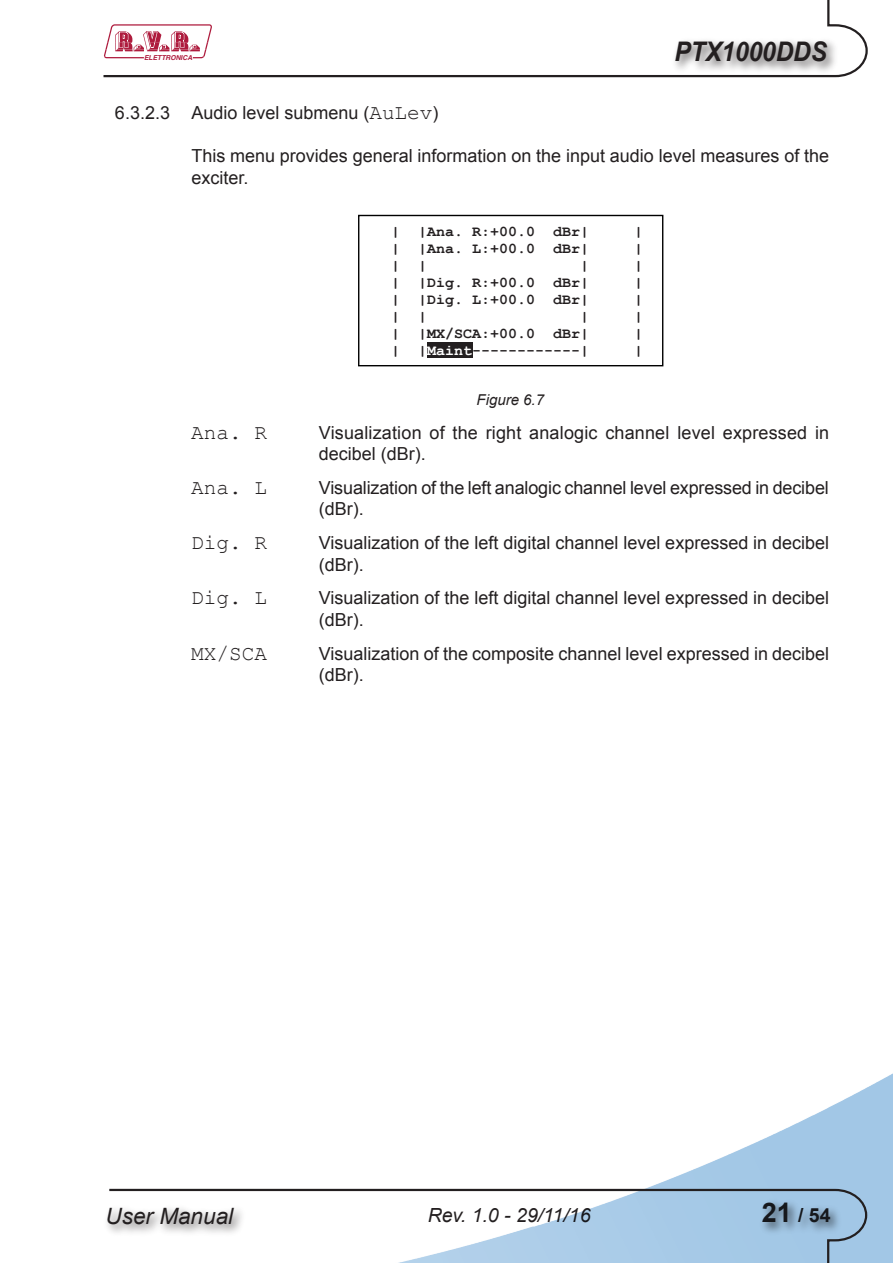
<style>
.page{position:relative;width:893px;height:1263px;background:#fff}
.page>*{position:absolute;margin:0;border:0;box-sizing:border-box;transform-origin:0 0}
.t1{font:italic 700 27px "Arial";color:#231f20;scale:.9 1}
.t2{font:italic 22.5px "Arial";color:#231f20}
.t3{font:21px "Courier New";color:#231f20}
.t4{font:italic 19.5px "Arial";color:#231f20}
.t5{font:700 19.5px "Arial";color:#231f20}
.t6{font:18px/21.6px "Arial";color:#231f20}
.t7{font:700 15px "Courier New";color:#231f20}
.t8{font:italic 15px "Arial";color:#231f20}
.t9{font:italic 700 6.75px "Helvetica";color:#ae1b3d}
.s1{font-family:"Courier New";font-size:21px}
.s2{color:#fff}
.s3{font-size:27px}
</style>
<div class="page">
<img style="left:647px;top:1073px;width:246px;height:190px">
<svg style="left:109px;top:1188px;width:759px;height:75px"></svg>
<div style="left:759px;top:1198px;width:84px;height:38px;background:#231f20;opacity:.75"></div>
<div style="left:103px;top:1204px;width:144px;height:34px;background:#231f20;opacity:.75"></div>
<svg style="left:103px;top:0;width:765px;height:78px"></svg>
<div style="left:671px;top:37px;width:169px;height:38px;background:#231f20;opacity:.75"></div>
<div style="left:358px;top:215px;width:305px;height:151px;border:1px solid #000"></div>
<div style="left:427px;top:342px;width:45px;height:16px;background:#231f20"></div>
<p class="t9" style="left:144px;top:54px;width:50px">ELETTRONICA</p>
<h1 class="t1" style="left:674px;top:34px;width:171px">PTX1000DDS</h1>
<p class="t6" style="left:115px;top:102px;width:325px">6.3.2.3 Audio level submenu (<span class="s1">AuLev</span>)</p>
<p class="t6" style="left:191px;top:145px;width:639px">This menu provides general information on the input audio level measures of the exciter.</p>
<p class="t7" style="left:391px;top:222px;width:199px">| |Ana. R:+00.0 dBr|</p>
<p class="t7" style="left:634px;top:222px;width:10px">|</p>
<p class="t7" style="left:391px;top:239px;width:199px">| |Ana. L:+00.0 dBr|</p>
<p class="t7" style="left:634px;top:239px;width:10px">|</p>
<p class="t7" style="left:391px;top:256px;width:37px">| |</p>
<p class="t7" style="left:580px;top:256px;width:10px">|</p>
<p class="t7" style="left:634px;top:256px;width:10px">|</p>
<p class="t7" style="left:391px;top:273px;width:199px">| |Dig. R:+00.0 dBr|</p>
<p class="t7" style="left:634px;top:273px;width:10px">|</p>
<p class="t7" style="left:391px;top:290px;width:199px">| |Dig. L:+00.0 dBr|</p>
<p class="t7" style="left:634px;top:290px;width:10px">|</p>
<p class="t7" style="left:391px;top:307px;width:37px">| |</p>
<p class="t7" style="left:580px;top:307px;width:10px">|</p>
<p class="t7" style="left:634px;top:307px;width:10px">|</p>
<p class="t7" style="left:391px;top:324px;width:199px">| |MX/SCA:+00.0 dBr|</p>
<p class="t7" style="left:634px;top:324px;width:10px">|</p>
<p class="t7" style="left:391px;top:341px;width:200px">| |<span class="s2">Maint</span>------------|</p>
<p class="t7" style="left:634px;top:341px;width:10px">|</p>
<p class="t8" style="left:476px;top:390px;width:69px">Figure 6.7</p>
<p class="t3" style="left:191px;top:419px;width:77px">Ana. R</p>
<p class="t6" style="left:319px;top:422px;width:512px">Visualization of the right analogic channel level expressed in decibel (dBr).</p>
<p class="t3" style="left:191px;top:474px;width:77px">Ana. L</p>
<p class="t6" style="left:319px;top:477px;width:511px">Visualization of the left analogic channel level expressed in decibel (dBr).</p>
<p class="t3" style="left:191px;top:530px;width:77px">Dig. R</p>
<p class="t6" style="left:319px;top:532px;width:512px">Visualization of the left digital channel level expressed in decibel (dBr).</p>
<p class="t3" style="left:191px;top:585px;width:77px">Dig. L</p>
<p class="t6" style="left:319px;top:587px;width:512px">Visualization of the left digital channel level expressed in decibel (dBr).</p>
<p class="t3" style="left:191px;top:640px;width:77px">MX/SCA</p>
<p class="t6" style="left:319px;top:643px;width:512px">Visualization of the composite channel level expressed in decibel (dBr).</p>
<p class="t2" style="left:106px;top:1202px;width:129px">User Manual</p>
<p class="t4" style="left:428px;top:1203px;width:164px">Rev. 1.0 - 29/11/16</p>
<p class="t5" style="left:762px;top:1202px;width:70px"><span class="s3">21</span> / 54</p>
</div>
